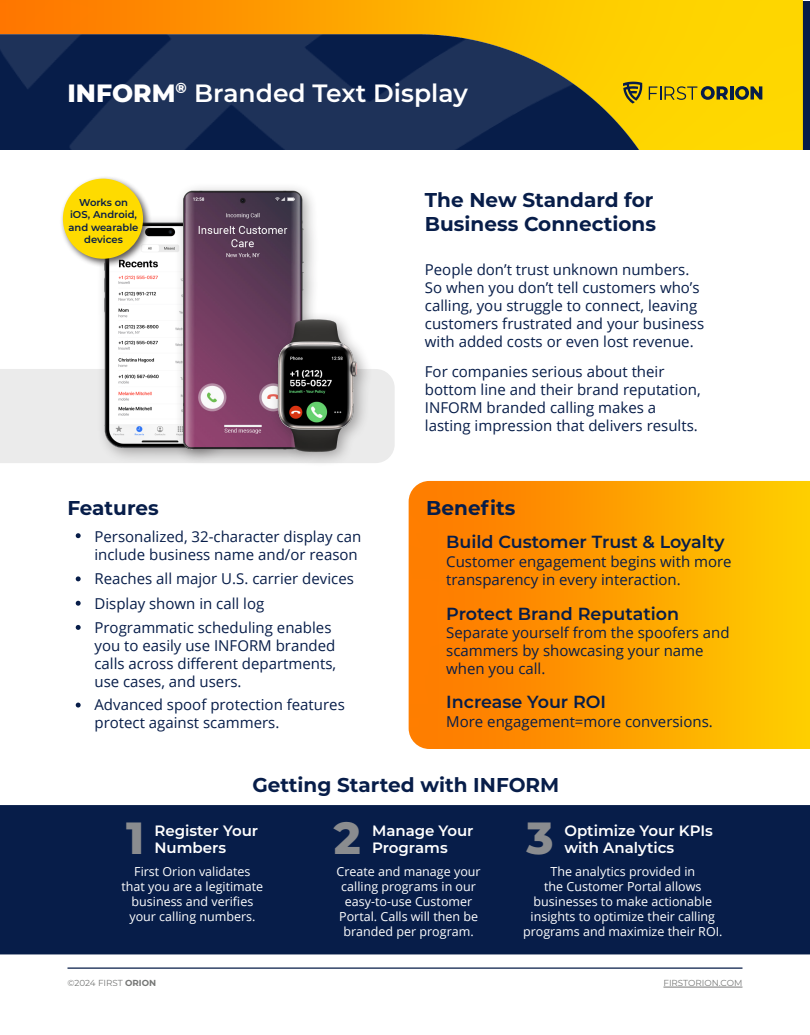
<style>
.page{position:relative;width:810px;height:1035px;background:#fff}
.page>*{position:absolute;margin:0;border:0;box-sizing:border-box;transform-origin:0 0}
.Section_Header{font:800 45px "Montserrat";color:#8a8c8f}
.t1{font:600 25px "Montserrat";color:#fff}
.Section_Header-2{font:700 20px/24px "Montserrat";color:#071d49}
.Body_Copy{font:600 17.5px "Montserrat";color:#071d49}
.Body_Copy-2{font:15px/18px "Open Sans";color:#071d49}
.t2{font:600 15px/17.5px "Montserrat";color:#fff}
.Body_Copy-3{font:12.5px/15px "Open Sans";color:#fff;text-align:center}
.Body_Copy-4{font:600 10px/12.5px "Montserrat";color:#071d49;text-align:center}
.t3{font:8.75px "Montserrat";color:#777877}
.t4{font:8.75px "Montserrat";color:#787978}
.s1{font-weight:800}
.s2{font-weight:700}
</style>
<div class="page">
<hr style="left:68px;top:967px;width:674px;height:2px;background:#071d49">
<img style="left:0;top:1px;width:802px;height:149px">
<svg style="left:649px;top:86px;width:79px;height:14px"></svg>
<hr style="left:730px;top:86px;width:4px;height:14px;background:#071d49">
<svg style="left:735px;top:86px;width:27px;height:14px"></svg>
<svg style="left:623px;top:82px;width:19px;height:22px"></svg>
<div style="left:0;top:805px;width:810px;height:149px;background:#071d49"></div>
<img style="left:409px;top:481px;width:401px;height:268px">
<hr style="left:663px;top:987px;width:79px;height:1px;background:#787978">
<div style="left:0;top:369px;width:395px;height:94px;background:#ebebeb"></div>
<div style="left:96px;top:214px;width:136px;height:250px;background:#231f20;opacity:.39"></div>
<img style="left:96px;top:218px;width:79px;height:235px">
<svg style="left:76px;top:533px;width:5px;height:5px"></svg>
<svg style="left:76px;top:576px;width:5px;height:5px"></svg>
<svg style="left:76px;top:601px;width:5px;height:5px"></svg>
<svg style="left:76px;top:625px;width:5px;height:5px"></svg>
<svg style="left:76px;top:703px;width:5px;height:5px"></svg>
<div style="left:175px;top:182px;width:145px;height:284px;background:#231f20;opacity:.39"></div>
<img style="left:179px;top:187px;width:127px;height:266px">
<div style="left:270px;top:311px;width:103px;height:157px;background:#231f20;opacity:.39"></div>
<img style="left:267px;top:306px;width:95px;height:149px">
<div style="left:60px;top:175px;width:92px;height:93px;background:#231f20;opacity:.75"></div>
<div style="left:63px;top:179px;width:80px;height:80px;background:#fedb00;border-radius:50%"></div>
<p class="t1" style="left:68px;top:75px;width:402px"><span class="s1">INFORM</span><sup>®</sup> Branded Text Display</p>
<p class="Body_Copy-4" style="left:69px;top:196px;width:71px">Works on iOS, Android, and wearable devices</p>
<p class="Section_Header-2" style="left:67px;top:494px;width:93px">Features</p>
<p class="Body_Copy-2" style="left:94px;top:527px;width:268px">Personalized, 32-character display can include business name and/or reason</p>
<p class="Body_Copy-2" style="left:94px;top:569px;width:261px">Reaches all major U.S. carrier devices</p>
<p class="Body_Copy-2" style="left:94px;top:594px;width:171px">Display shown in call log</p>
<p class="Body_Copy-2" style="left:94px;top:618px;width:243px">Programmatic scheduling enables you to easily use INFORM branded calls across different departments, use cases, and users.</p>
<p class="Body_Copy-2" style="left:94px;top:696px;width:252px">Advanced spoof protection features protect against scammers.</p>
<p class="Section_Header-2" style="left:425px;top:187px;width:233px">The New Standard for<br>Business Connections</p>
<p class="Body_Copy-2" style="left:425px;top:260px;width:281px">People don’t trust unknown numbers.<br>So when you don’t tell customers who’s calling, you struggle to connect, leaving customers frustrated and your business with added costs or even lost revenue.</p>
<p class="Body_Copy-2" style="left:425px;top:362px;width:277px">For companies serious about their bottom line and their brand reputation, INFORM branded calling makes a lasting impression that delivers results.</p>
<p class="Section_Header-2" style="left:426px;top:494px;width:91px">Benefits</p>
<p class="Body_Copy" style="left:446px;top:529px;width:280px">Build Customer Trust &amp; Loyalty</p>
<p class="Body_Copy-2" style="left:446px;top:553px;width:287px">Customer engagement begins with more transparency in every interaction.</p>
<p class="Body_Copy-2" style="left:446px;top:624px;width:285px">Separate yourself from the spoofers and scammers by showcasing your name when you call.</p>
<p class="Body_Copy-2" style="left:446px;top:712px;width:268px">More engagement=more conversions.</p>
<p class="Body_Copy" style="left:446px;top:602px;width:234px">Protect Brand Reputation</p>
<p class="Body_Copy" style="left:446px;top:690px;width:161px">Increase Your ROI</p>
<p class="Section_Header-2" style="left:252px;top:772px;width:308px">Getting Started with INFORM</p>
<p class="Section_Header" style="left:126px;top:805px;width:20px">1</p>
<p class="Section_Header" style="left:334px;top:805px;width:28px">2</p>
<p class="Section_Header" style="left:527px;top:805px;width:29px">3</p>
<p class="t2" style="left:154px;top:821px;width:105px">Register Your<br>Numbers</p>
<p class="t2" style="left:372px;top:821px;width:103px">Manage Your<br>Programs</p>
<p class="t2" style="left:564px;top:821px;width:150px">Optimize Your KPIs with Analytics</p>
<p class="Body_Copy-3" style="left:122px;top:864px;width:143px">First Orion validates that you are a legitimate business and verifies your calling numbers.</p>
<p class="Body_Copy-3" style="left:337px;top:864px;width:146px">Create and manage your calling programs in our easy-to-use Customer<br>Portal. Calls will then be branded per program.</p>
<p class="Body_Copy-3" style="left:523px;top:864px;width:201px">The analytics provided in<br>the Customer Portal allows businesses to make actionable insights to optimize their calling programs and maximize their ROI.</p>
<p class="t3" style="left:68px;top:977px;width:90px">©2024 FIRST <span class="s2">ORION</span></p>
<p class="t4" style="left:663px;top:977px;width:81px">FIRSTORION.COM</p>
</div>
